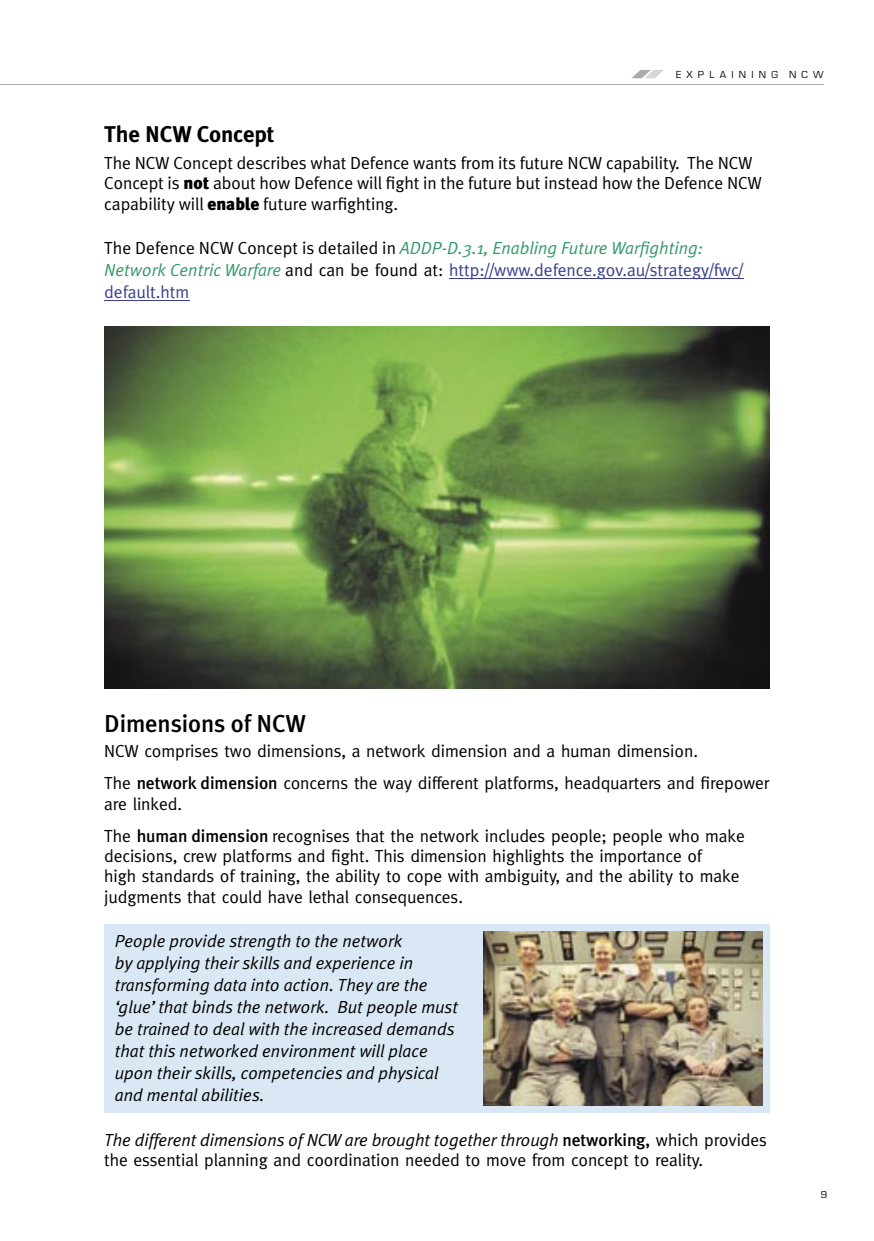
<style>
.page{position:relative;width:874px;height:1241px;background:#fff}
.page>*{position:absolute;margin:0;border:0;box-sizing:border-box;transform-origin:0 0}
.t1{font:500 24.5px "Meta Plus";letter-spacing:-.005em;color:#000}
.t2{font:700 22.75px "Meta Plus";letter-spacing:-.005em;color:#000}
.t3{font:17.5px/32.6px "Meta";letter-spacing:-.005em;color:#000}
.t4{font:italic 17.5px/21.9px "Meta Plus Normal";color:#000}
.t5{font:17.5px/20.1px "Meta Plus Normal";letter-spacing:-.005em;color:#000}
.t6{font:17.5px/21.9px "Meta";color:#3a3f8e}
.t7{font:italic 17.5px "Meta Plus Normal";color:#339967}
.t8{font:10.5px "Eurostile";letter-spacing:.5em;color:#000}
.s1{font-family:"Meta Plus";font-weight:900}
.s2{font-style:normal;color:#000}
.s3{font-family:"Meta Plus Normal";font-style:italic;color:#339967}
.s4{font-family:"Meta Plus Normal";font-style:italic;color:#339968}
.s5{color:#000}
.s6{font-family:"Meta Plus";font-weight:500}
.s7{font-family:"Meta Plus";font-weight:500;font-style:normal}
.s8{font-family:"Meta";font-style:normal}
</style>
<div class="page">
<div style="left:104px;top:923px;width:665px;height:189px;background:#dae8f5"></div>
<img style="left:483px;top:931px;width:278px;height:173px">
<hr style="left:0;top:84px;width:823px;height:1px;background:#ababab">
<svg style="left:632px;top:70px;width:31px;height:8px"></svg>
<hr style="left:449px;top:278px;width:293px;height:1px;background:#3a3f8e">
<hr style="left:104px;top:300px;width:85px;height:1px;background:#3a3f8e">
<img style="left:104px;top:327px;width:665px;height:361px">
<p class="t8" style="left:675px;top:69px;width:149px">EXPLAINING NCW</p>
<h2 class="t2" style="left:104px;top:121px;width:172px">The NCW Concept</h2>
<p class="t5" style="left:104px;top:153px;width:659px">The NCW Concept describes what Defence wants from its future NCW capability. The NCW<br>Concept is <span class="s1">not</span> about how Defence will fight in the future but instead how the Defence NCW capability will <span class="s1">enable</span> future warfighting.</p>
<p class="t7" style="left:104px;top:237px;width:600px"><span class="s2">The Defence NCW Concept is detailed in</span> ADDP-D.3.1, Enabling Future Warfighting:</p>
<p class="t6" style="left:104px;top:258px;width:640px"><span class="s3">Network C</span><span class="s4">en</span><span class="s3">tric Warfare</span> <span class="s5">and can be found at:</span> http://www.defence.gov.au/strategy/fwc/ default.htm</p>
<h1 class="t1" style="left:104px;top:709px;width:203px">Dimensions of NCW</h1>
<p class="t3" style="left:104px;top:734px;width:666px">NCW comprises two dimensions, a network dimension and a human dimension.<br>The <span class="s6">network dimension</span> concerns the way different platforms, headquarters and firepower</p>
<p class="t3" style="left:104px;top:787px;width:642px">are linked.<br>The <span class="s6">human dimension</span> recognises that the network includes people; people who make</p>
<p class="t3" style="left:104px;top:845px;width:636px;line-height:20.1px">decisions, crew platforms and fight. This dimension highlights the importance of<br>high standards of training, the ability to cope with ambiguity, and the ability to make judgments that could have lethal consequences.</p>
<p class="t4" style="left:115px;top:930px;width:344px">People provide strength to the network<br>by applying their skills and experience in transforming data into action. They are the ‘glue’ that binds the network. But people must be trained to deal with the increased demands that this networked environment will place upon their skills, competencies and physical and mental abilities.</p>
<p class="t4" style="left:104px;top:1128px;width:664px">The different dimensions of NCW are brought together through <span class="s7">networking,</span> <span class="s8">which provides</span></p>
<p class="t3" style="left:104px;top:1142px;width:600px">the essential planning and coordination needed to move from concept to reality.</p>
<p class="t8" style="left:820px;top:1188px;width:8px">9</p>
</div>
